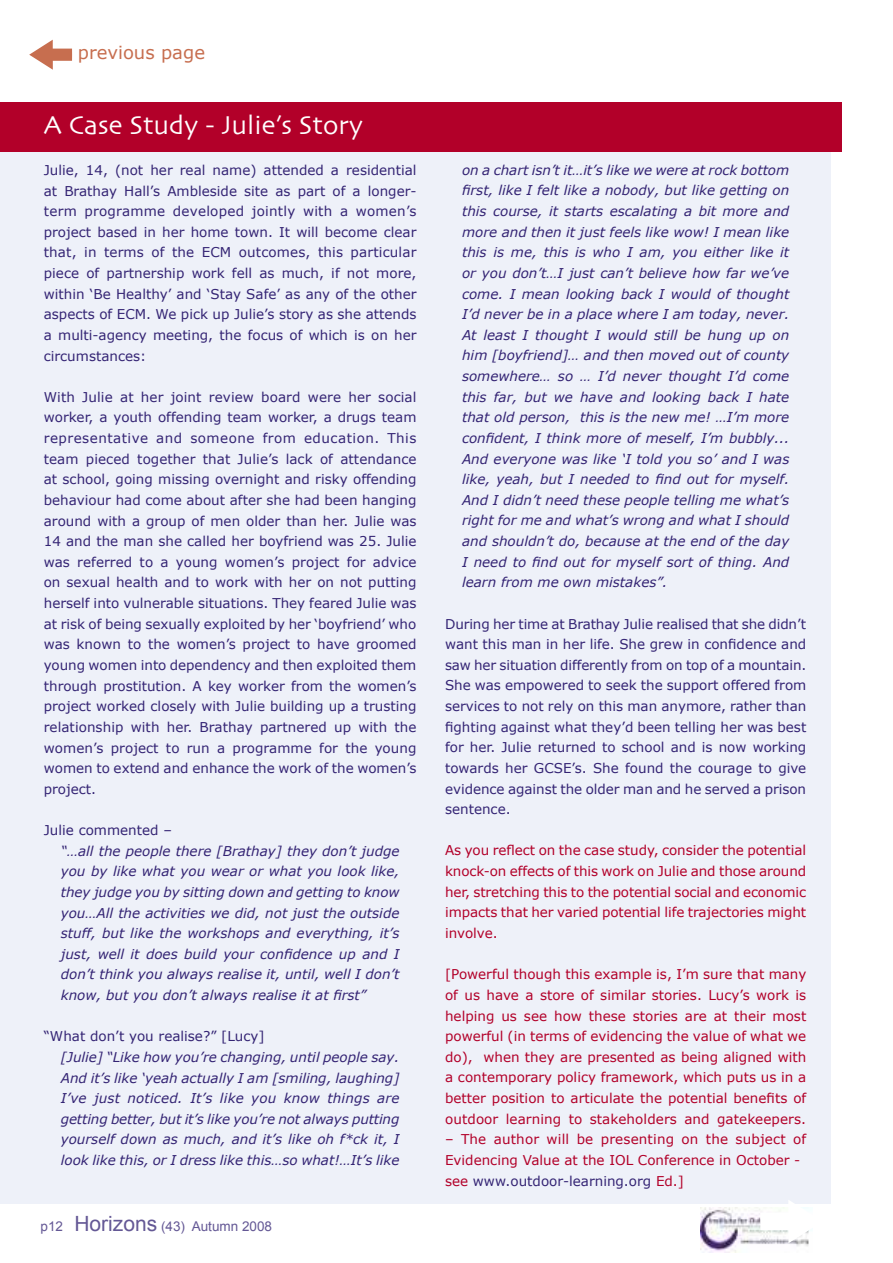
<style>
.page{position:relative;width:893px;height:1263px;background:#fff}
.page>*{position:absolute;margin:0;border:0;box-sizing:border-box;transform-origin:0 0}
.t1{font:78.6px "Zeal";color:#fff}
.t2{font:54px "Zeal";color:#c76e4f}
.t3{font:27px "Skia";color:#fff}
.t4{font:18px "Verdana";color:#c76e4f}
.t5{font:13.5px/20.7px "Verdana";color:#342474;text-align:justify}
.t6{font:italic 13.5px/20.7px "Verdana";color:#342474;text-align:justify}
.t7{font:13.5px/20.7px "Verdana";color:#b20029;text-align:justify}
.t8{font:13.5px "Arial";color:#645895}
.s1{font-size:21px}
.s2{color:#342474}
</style>
<div class="page">
<img style="left:701px;top:1207px;width:108px;height:45px">
<div style="left:0;top:142px;width:830px;height:1062px;background:#eef1f9"></div>
<div style="left:0;top:102px;width:842px;height:50px;background:#b20029"></div>
<h2 class="t2" style="left:24px;top:28px;width:55px">o</h2>
<h3 class="t4" style="left:78px;top:42px;width:129px">previous page</h3>
<h3 class="t3" style="left:44px;top:109px;width:321px">A Case Study - Julie’s Story</h3>
<p class="t5" style="left:44px;top:160px;width:374px">Julie, 14, (not her real name) attended a residential at Brathay Hall’s Ambleside site as part of a longer&shy;term programme developed jointly with a women’s project based in her home town. It will become clear that, in terms of the ECM outcomes, this particular piece of partnership work fell as much, if not more, within ‘Be Healthy’ and ‘Stay Safe’ as any of the other aspects of ECM. We pick up Julie’s story as she attends a multi-agency meeting, the focus of which is on her circumstances:</p>
<p class="t5" style="left:44px;top:387px;width:374px">With Julie at her joint review board were her social worker, a youth offending team worker, a drugs team representative and someone from education. This team pieced together that Julie’s lack of attendance at school, going missing overnight and risky offending behaviour had come about after she had been hanging around with a group of men older than her. Julie was 14 and the man she called her boyfriend was 25. Julie was referred to a young women’s project for advice on sexual health and to work with her on not putting herself into vulnerable situations. They feared Julie was at risk of being sexually exploited by her ‘boyfriend’ who was known to the women’s project to have groomed young women into dependency and then exploited them through prostitution. A key worker from the women’s project worked closely with Julie building up a trusting relationship with her. Brathay partnered up with the women’s project to run a programme for the young women to extend and enhance the work of the women’s project.</p>
<p class="t5" style="left:44px;top:820px;width:130px">Julie commented –</p>
<p class="t6" style="left:61px;top:841px;width:340px">“…all the people there [Brathay] they don’t judge you by like what you wear or what you look like, they judge you by sitting down and getting to know you…All the activities we did, not just the outside stuff, but like the workshops and everything, it’s just, well it does build your confidence up and I don’t think you always realise it, until, well I don’t know, but you don’t always realise it at first”</p>
<p class="t5" style="left:44px;top:1026px;width:222px">“What don’t you realise?” [Lucy]</p>
<p class="t6" style="left:61px;top:1047px;width:340px">[Julie] “Like how you’re changing, until people say.<br>And it’s like ‘yeah actually I am [smiling, laughing] I’ve just noticed. It’s like you know things are getting better, but it’s like you’re not always putting yourself down as much, and it’s like oh f*ck it, I look like this, or I dress like this…so what!…It’s like</p>
<p class="t8" style="left:41px;top:1218px;width:233px">p12 <span class="s1">Horizons</span> (43) Autumn 2008</p>
<p class="t6" style="left:462px;top:160px;width:329px">on a chart isn’t it…it’s like we were at rock bottom first, like I felt like a nobody, but like getting on this course, it starts escalating a bit more and more and then it just feels like wow! I mean like this is me, this is who I am, you either like it or you don’t…I just can’t believe how far we’ve come. I mean looking back I would of thought I’d never be in a place where I am today, never.<br>At least I thought I would still be hung up on him [boyfriend]… and then moved out of county somewhere… so … I’d never thought I’d come this far, but we have and looking back I hate that old person, this is the new me! …I’m more confident, I think more of meself, I’m bubbly...<br>And everyone was like ‘I told you so’ and I was like, yeah, but I needed to find out for myself.<br>And I didn’t need these people telling me what’s right for me and what’s wrong and what I should and shouldn’t do, because at the end of the day I need to find out for myself sort of thing. And learn from me own mistakes”.</p>
<p class="t5" style="left:445px;top:613px;width:363px">During her time at Brathay Julie realised that she didn’t want this man in her life. She grew in confidence and saw her situation differently from on top of a mountain.<br>She was empowered to seek the support offered from services to not rely on this man anymore, rather than fighting against what they’d been telling her was best for her. Julie returned to school and is now working towards her GCSE’s. She found the courage to give evidence against the older man and he served a prison sentence.</p>
<p class="t7" style="left:445px;top:840px;width:363px">As you reflect on the case study, consider the potential knock-on effects of this work on Julie and those around her, stretching this to the potential social and economic impacts that her varied potential life trajectories might involve.</p>
<p class="t7" style="left:445px;top:964px;width:363px">[Powerful though this example is, I’m sure that many of us have a store of similar stories. Lucy’s work is helping us see how these stories are at their most powerful (in terms of evidencing the value of what we do), when they are presented as being aligned with a contemporary policy framework, which puts us in a better position to articulate the potential benefits of outdoor learning to stakeholders and gatekeepers.</p>
<p class="t7" style="left:445px;top:1129px;width:363px;text-align:left">– The author will be presenting on the subject of<br>Evidencing Value at the IOL Conference in October - see <span class="s2">www.outdoor-learning.org</span> Ed.]</p>
<h1 class="t1" style="left:752px;top:1182px;width:80px">k</h1>
</div>
